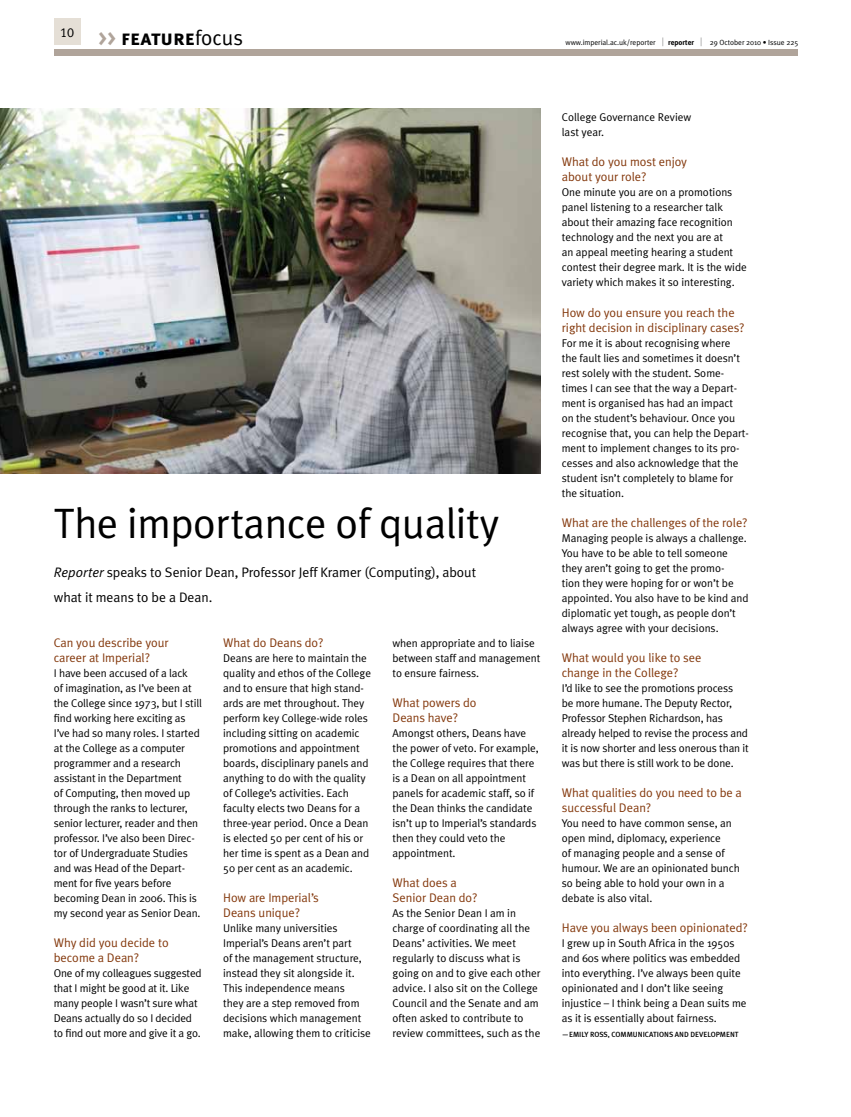
<style>
.page{position:relative;width:851px;height:1117px;background:#fff}
.page>*{position:absolute;margin:0;border:0;box-sizing:border-box;transform-origin:0 0}
.t1{font:42.5px "Meta Plus Normal";letter-spacing:-.01em;color:#000}
.t2{font:21.25px "Meta Plus Bold Caps";letter-spacing:-.005em;color:#000}
.t3{font:13.75px/25px "Meta Plus Normal";letter-spacing:-.005em;color:#000}
.t4{font:12.5px/15px "Meta Plus Normal";letter-spacing:-.005em;color:#84390d}
.t5{font:11.25px/15px "Meta Plus Normal";letter-spacing:-.005em;color:#000}
.t6{font:7.5px "Meta Plus Normal";letter-spacing:-.005em;color:#000}
.t7{font:500 7.5px "Meta Plus";letter-spacing:.04em;color:#000}
.t8{font:700 7.5px "Meta Plus";letter-spacing:-.005em;color:#000}
.s1{color:#b0a49a}
.s2{font-family:"Meta Plus Normal"}
.s3{font-size:11.25px}
.s4{font-family:"Meta Plus Normal";font-weight:400;font-size:11.25px}
.s5{font-style:italic}
</style>
<div class="page">
<img style="left:0;top:108px;width:540px;height:365px">
<div style="left:54px;top:19px;width:26px;height:26px;background:#e5dfd6"></div>
<div style="left:54px;top:49px;width:743px;height:7px;background:#b0a49a"></div>
<h2 class="t2" style="left:60px;top:26px;width:184px"><sup>10</sup> <span class="s1">&gt;&gt;</span> feature<span class="s2">focus</span></h2>
<p class="t6" style="left:565px;top:38px;width:99px">www.imperial.ac.uk/reporter <span class="s3">|</span></p>
<p class="t8" style="left:668px;top:38px;width:35px">reporter <span class="s4">|</span></p>
<p class="t6" style="left:709px;top:38px;width:90px">29 October 2010 • Issue 225</p>
<h1 class="t1" style="left:54px;top:498px;width:447px">The importance of quality</h1>
<p class="t3" style="left:54px;top:559px;width:424px"><span class="s5">Reporter</span> speaks to Senior Dean, Professor Jeff Kramer (Computing), about what it means to be a Dean.</p>
<p class="t4" style="left:54px;top:634px;width:116px">Can you describe your career at Imperial?</p>
<p class="t5" style="left:54px;top:665px;width:149px">I have been accused of a lack<br>of imagination, as I’ve been at the College since 1973, but I still find working here exciting as<br>I’ve had so many roles. I started at the College as a computer programmer and a research assistant in the Department<br>of Computing, then moved up through the ranks to lecturer, senior lecturer, reader and then professor. I’ve also been Direc&shy;tor of Undergraduate Studies and was Head of the Depart&shy;ment for five years before becoming Dean in 2006. This is my second year as Senior Dean.</p>
<p class="t4" style="left:54px;top:934px;width:116px">Why did you decide to become a Dean?</p>
<p class="t5" style="left:54px;top:965px;width:149px">One of my colleagues suggested that I might be good at it. Like many people I wasn’t sure what<br>Deans actually do so I decided to find out more and give it a go.</p>
<p class="t4" style="left:223px;top:634px;width:102px">What do Deans do?</p>
<p class="t5" style="left:223px;top:650px;width:149px">Deans are here to maintain the quality and ethos of the College and to ensure that high stand&shy;ards are met throughout. They perform key College-wide roles including sitting on academic promotions and appointment boards, disciplinary panels and anything to do with the quality of College’s activities. Each faculty elects two Deans for a three-year period. Once a Dean is elected 50 per cent of his or her time is spent as a Dean and<br>50 per cent as an academic.</p>
<p class="t4" style="left:223px;top:889px;width:97px">How are Imperial’s<br>Deans unique?</p>
<p class="t5" style="left:223px;top:920px;width:149px">Unlike many universities<br>Imperial’s Deans aren’t part<br>of the management structure, instead they sit alongside it.<br>This independence means<br>they are a step removed from decisions which management make, allowing them to criticise</p>
<p class="t5" style="left:392px;top:635px;width:149px">when appropriate and to liaise between staff and management to ensure fairness.</p>
<p class="t4" style="left:392px;top:694px;width:86px">What powers do<br>Deans have?</p>
<p class="t5" style="left:392px;top:725px;width:148px">Amongst others, Deans have the power of veto. For example, the College requires that there is a Dean on all appointment panels for academic staff, so if the Dean thinks the candidate isn’t up to Imperial’s standards then they could veto the appointment.</p>
<p class="t4" style="left:392px;top:874px;width:87px">What does a<br>Senior Dean do?</p>
<p class="t5" style="left:392px;top:905px;width:149px">As the Senior Dean I am in charge of coordinating all the<br>Deans’ activities. We meet regularly to discuss what is going on and to give each other advice. I also sit on the College<br>Council and the Senate and am often asked to contribute to review committees, such as the</p>
<p class="t5" style="left:561px;top:110px;width:131px">College Governance Review last year.</p>
<p class="t4" style="left:561px;top:154px;width:127px">What do you most enjoy about your role?</p>
<p class="t5" style="left:561px;top:185px;width:186px">One minute you are on a promotions panel listening to a researcher talk about their amazing face recognition technology and the next you are at<br>an appeal meeting hearing a student contest their degree mark. It is the wide variety which makes it so interesting.</p>
<p class="t4" style="left:561px;top:304px;width:184px">How do you ensure you reach the right decision in disciplinary cases?</p>
<p class="t5" style="left:561px;top:335px;width:188px">For me it is about recognising where<br>the fault lies and sometimes it doesn’t rest solely with the student. Some&shy;times I can see that the way a Depart&shy;ment is organised has had an impact<br>on the student’s behaviour. Once you recognise that, you can help the Depart&shy;ment to implement changes to its pro&shy;cesses and also acknowledge that the student isn’t completely to blame for the situation.</p>
<p class="t4" style="left:561px;top:514px;width:187px">What are the challenges of the role?</p>
<p class="t5" style="left:561px;top:530px;width:188px">Managing people is always a challenge.<br>You have to be able to tell someone they aren’t going to get the promo-<br>tion they were hoping for or won’t be appointed. You also have to be kind and diplomatic yet tough, as people don’t always agree with your decisions.</p>
<p class="t4" style="left:561px;top:649px;width:141px">What would you like to see change in the College?</p>
<p class="t5" style="left:561px;top:680px;width:188px">I’d like to see the promotions process<br>be more humane. The Deputy Rector, Professor Stephen Richardson, has already helped to revise the process and it is now shorter and less onerous than it was but there is still work to be done.</p>
<p class="t4" style="left:561px;top:784px;width:182px">What qualities do you need to be a successful Dean?</p>
<p class="t5" style="left:561px;top:815px;width:179px">You need to have common sense, an open mind, diplomacy, experience<br>of managing people and a sense of humour. We are an opinionated bunch so being able to hold your own in a debate is also vital.</p>
<p class="t4" style="left:561px;top:919px;width:188px">Have you always been opinionated?</p>
<p class="t5" style="left:561px;top:935px;width:186px">I grew up in South Africa in the 1950s and 60s where politics was embedded into everything. I’ve always been quite opinionated and I don’t like seeing injustice – I think being a Dean suits me as it is essentially about fairness.</p>
<p class="t7" style="left:561px;top:1029px;width:177px">—EMILY ROSS, COMMUNICATIONS AND DEVELOPMENT</p>
</div>
